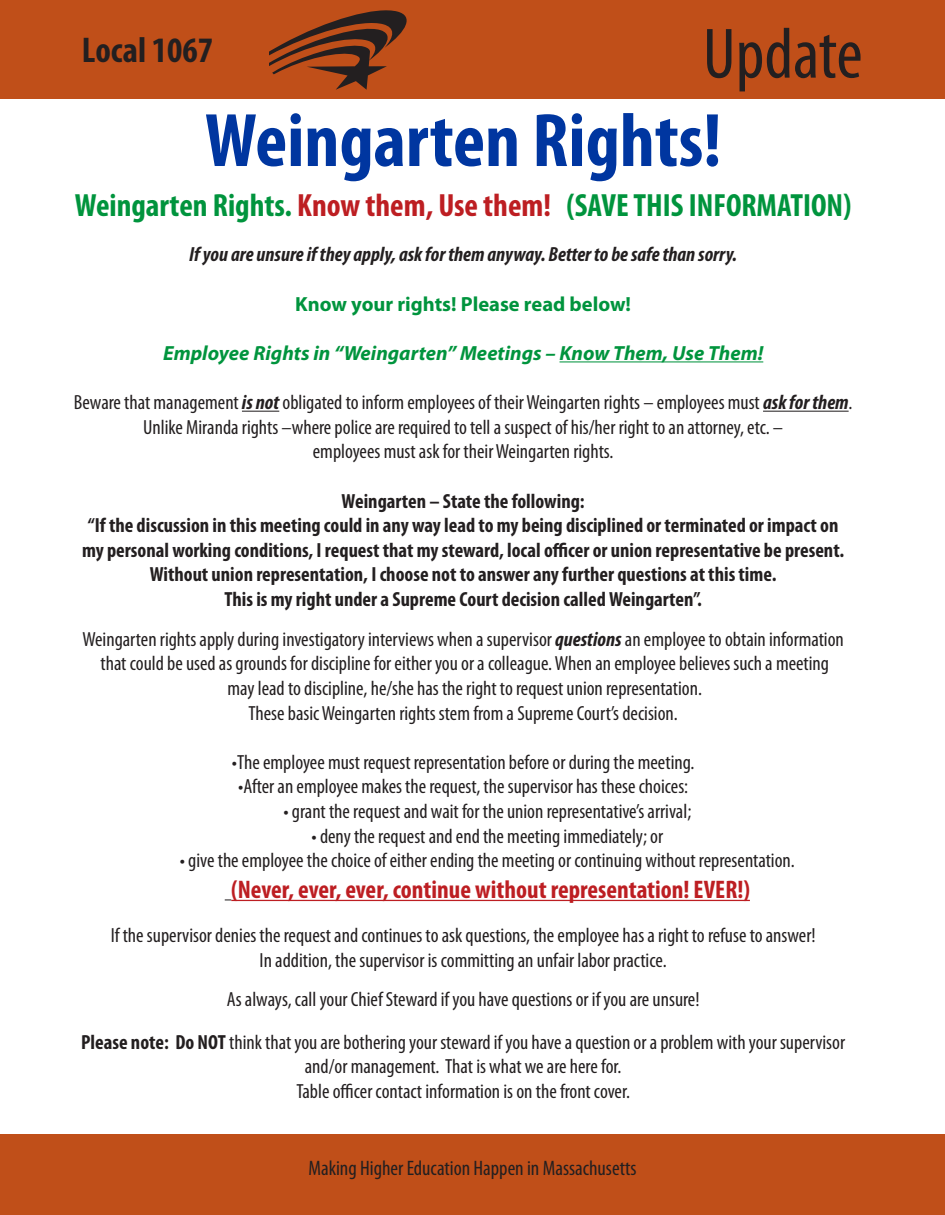
<style>
.page{position:relative;width:945px;height:1215px;background:#fff}
.page>*{position:absolute;margin:0;border:0;box-sizing:border-box;transform-origin:0 0}
.t1{font:700 condensed 76.5px "Myriad Pro";color:#0036a0}
.t2{font:condensed 72px "Myriad Pro";color:#231f20}
.t3{font:700 condensed 35.85px "Myriad Pro";color:#231f20}
.t4{font:700 condensed 32.25px "Myriad Pro";color:#00943d}
.t5{font:700 condensed 25.5px "Myriad Pro";color:#bd1e22}
.t6{font:condensed 21px "Myriad Pro";color:#231f20}
.t7{font:condensed 20.55px/24.6px "Myriad Pro";color:#231f20;text-align:center}
.t8{font:700 condensed 20.55px/24.6px "Myriad Pro";color:#231f20;text-align:center}
.t9{font:italic 700 condensed 20.55px "Myriad Pro";color:#231f20}
.t10{font:italic 700 20.55px "Myriad Pro";color:#00943d}
.t11{font:700 20.55px "Myriad Pro";color:#00943d}
.s1{color:#bd1e22}
.s2{font-weight:700;font-style:italic}
.s3{font-weight:700}
</style>
<div class="page">
<hr style="left:560px;top:361px;width:203px;height:1px;background:#00943d">
<hr style="left:242px;top:411px;width:37px;height:1px;background:#231f20">
<hr style="left:763px;top:411px;width:86px;height:1px;background:#231f20">
<hr style="left:231px;top:900px;width:519px;height:1px;background:#bd1e22">
<div style="left:0;top:1135px;width:945px;height:80px;background:#c04f19"></div>
<div style="left:0;top:0;width:945px;height:98px;background:#c04f19"></div>
<svg style="left:269px;top:10px;width:138px;height:80px"></svg>
<h3 class="t3" style="left:82px;top:27px;width:133px">Local 1067</h3>
<h2 class="t2" style="left:703px;top:10px;width:161px">Update</h2>
<h1 class="t1" style="left:205px;top:93px;width:518px">Weingarten Rights!</h1>
<h3 class="t4" style="left:75px;top:185px;width:778px">Weingarten Rights. <span class="s1">Know them, Use them!</span> (SAVE THIS INFORMATION)</h3>
<p class="t9" style="left:189px;top:242px;width:550px">If you are unsure if they apply, ask for them anyway. Better to be safe than sorry.</p>
<p class="t11" style="left:295px;top:290px;width:337px">Know your rights! Please read below!</p>
<p class="t10" style="left:163px;top:340px;width:602px">Employee Rights in “Weingarten” Meetings – Know Them, Use Them!</p>
<p class="t7" style="left:74px;top:390px;width:780px">Beware that management <span class="s2">is not</span> obligated to inform employees of their Weingarten rights – employees must <span class="s2">ask for them</span>.<br>Unlike Miranda rights –where police are required to tell a suspect of his/her right to an attorney, etc. –<br>employees must ask for their Weingarten rights.</p>
<p class="t8" style="left:82px;top:488px;width:764px">Weingarten – State the following:<br>“If the discussion in this meeting could in any way lead to my being disciplined or terminated or impact on my personal working conditions, I request that my steward, local officer or union representative be present.<br>Without union representation, I choose not to answer any further questions at this time.<br>This is my right under a Supreme Court decision called Weingarten”.</p>
<p class="t7" style="left:82px;top:626px;width:763px">Weingarten rights apply during investigatory interviews when a supervisor <span class="s2">questions</span> an employee to obtain information that could be used as grounds for discipline for either you or a colleague. When an employee believes such a meeting<br>may lead to discipline, he/she has the right to request union representation.<br>These basic Weingarten rights stem from a Supreme Court’s decision.</p>
<p class="t7" style="left:232px;top:749px;width:464px">•The employee must request representation before or during the meeting.</p>
<p class="t7" style="left:238px;top:774px;width:452px">•After an employee makes the request, the supervisor has these choices:</p>
<p class="t7" style="left:283px;top:799px;width:410px">• grant the request and wait for the union representative’s arrival;</p>
<p class="t7" style="left:312px;top:823px;width:353px">• deny the request and end the meeting immediately; or</p>
<p class="t7" style="left:180px;top:848px;width:617px">• give the employee the choice of either ending the meeting or continuing without representation.</p>
<p class="t5" style="left:231px;top:873px;width:520px">(Never, ever, ever, continue without representation! EVER!)</p>
<p class="t7" style="left:111px;top:923px;width:706px">If the supervisor denies the request and continues to ask questions, the employee has a right to refuse to answer!<br>In addition, the supervisor is committing an unfair labor practice.</p>
<p class="t7" style="left:81px;top:978px;width:765px;line-height:42.6px">As always, call your Chief Steward if you have questions or if you are unsure!<br><span class="s3">Please note: Do NOT</span> think that you are bothering your steward if you have a question or a problem with your supervisor</p>
<p class="t7" style="left:296px;top:1054px;width:335px">and/or management. That is what we are here for.<br>Table officer contact information is on the front cover.</p>
<p class="t6" style="left:309px;top:1156px;width:329px">Making Higher Education Happen in Massachusetts</p>
</div>
